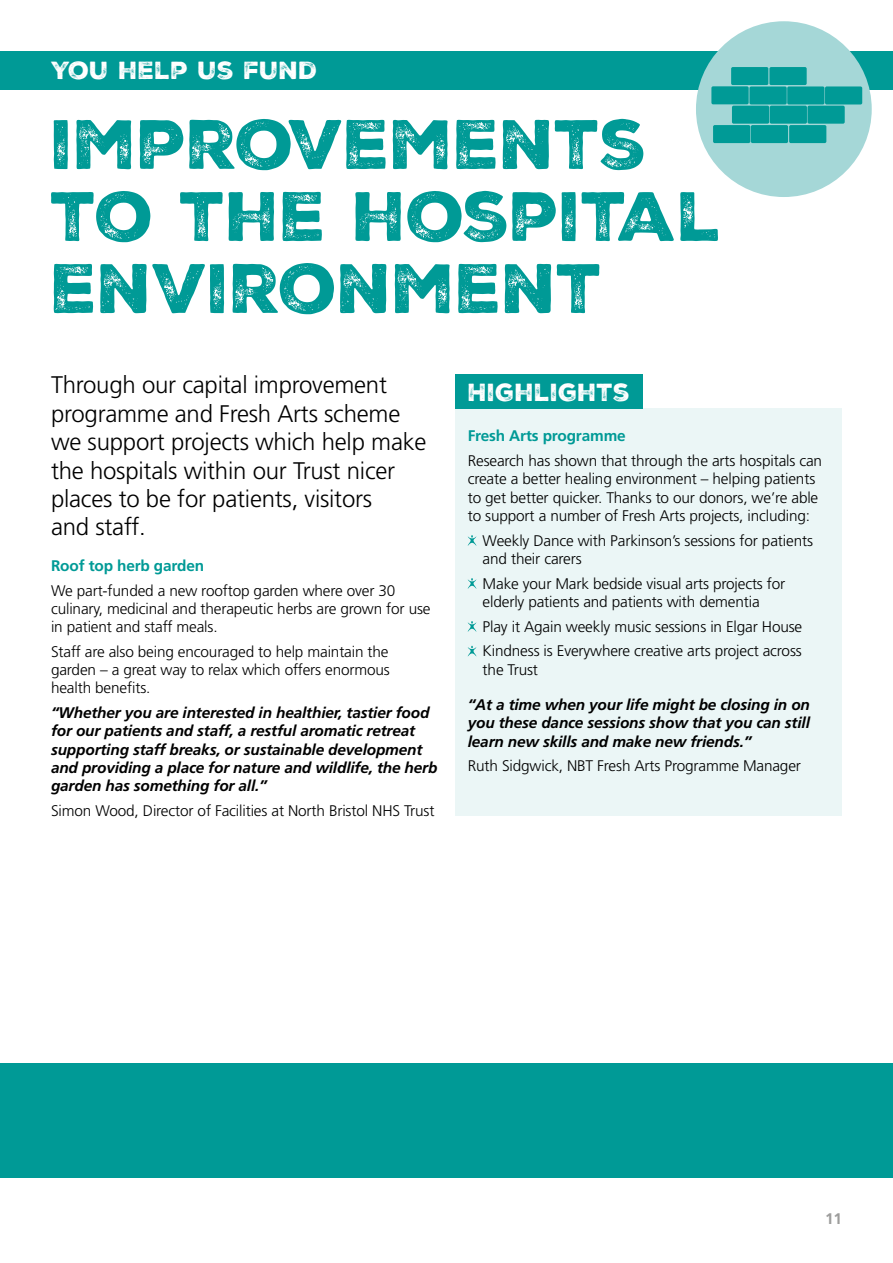
<style>
.page{position:relative;width:893px;height:1263px;background:#fff}
.page>*{position:absolute;margin:0;border:0;box-sizing:border-box;transform-origin:0 0}
.t1{font:67.5px/72px "Nexa Rust Sans Black 2";letter-spacing:-.01em;color:#009a96}
.t2{font:300 24px/28.5px "Frutiger";letter-spacing:-.01em;color:#000}
.t3{font:24px "Nexa Rust Sans Black 2";color:#fff}
.t4{font:300 15.3px/18.3px "Frutiger";letter-spacing:-.01em;color:#000}
.t5{font:italic 700 15.3px/18.3px "Frutiger";letter-spacing:-.01em;color:#000}
.t6{font:700 15.3px "Frutiger";letter-spacing:-.01em;color:#009a96}
.t7{font:700 15.3px "Frutiger";color:#9d9d9c}
</style>
<div class="page">
<div style="left:455px;top:408px;width:387px;height:408px;background:#ebf6f6"></div>
<div style="left:455px;top:374px;width:187px;height:34px;background:#009a96"></div>
<svg style="left:468px;top:535px;width:8px;height:11px"></svg>
<svg style="left:468px;top:578px;width:8px;height:11px"></svg>
<svg style="left:468px;top:621px;width:8px;height:11px"></svg>
<svg style="left:468px;top:646px;width:8px;height:10px"></svg>
<div style="left:0;top:1063px;width:893px;height:115px;background:#009a96"></div>
<div style="left:0;top:51px;width:893px;height:38px;background:#009a96"></div>
<div style="left:696px;top:21px;width:176px;height:176px;background:#a5d7d7;border-radius:50%"></div>
<div style="left:749px;top:86px;width:38px;height:18px;background:#009a96;border-radius:2px"></div>
<div style="left:787px;top:86px;width:37px;height:18px;background:#009a96;border-radius:2px"></div>
<div style="left:825px;top:86px;width:37px;height:18px;background:#009a96;border-radius:2px"></div>
<div style="left:732px;top:106px;width:37px;height:18px;background:#009a96;border-radius:2px"></div>
<div style="left:770px;top:106px;width:37px;height:18px;background:#009a96;border-radius:2px"></div>
<div style="left:807px;top:106px;width:38px;height:18px;background:#009a96;border-radius:2px"></div>
<div style="left:731px;top:67px;width:37px;height:18px;background:#009a96;border-radius:2px"></div>
<div style="left:769px;top:67px;width:38px;height:18px;background:#009a96;border-radius:2px"></div>
<div style="left:789px;top:125px;width:37px;height:18px;background:#009a96;border-radius:2px"></div>
<div style="left:751px;top:125px;width:37px;height:18px;background:#009a96;border-radius:2px"></div>
<div style="left:713px;top:125px;width:37px;height:18px;background:#009a96;border-radius:2px"></div>
<div style="left:711px;top:86px;width:38px;height:18px;background:#009a96;border-radius:2px"></div>
<h2 class="t3" style="left:51px;top:54px;width:268px">YOU HELP US FUND</h2>
<h1 class="t1" style="left:51px;top:109px;width:673px">IMPROVEMENTS<br>TO THE HOSPITAL<br>ENVIRONMENT</h1>
<h2 class="t2" style="left:51px;top:370px;width:377px">Through our capital improvement programme and Fresh Arts scheme we support projects which help make the hospitals within our Trust nicer places to be for patients, visitors<br>and staff.</h2>
<p class="t6" style="left:51px;top:556px;width:155px">Roof top herb garden</p>
<p class="t4" style="left:51px;top:581px;width:381px">We part-funded a new rooftop garden where over 30 culinary, medicinal and therapeutic herbs are grown for use in patient and staff meals.</p>
<p class="t4" style="left:51px;top:642px;width:340px;text-align:justify">Staff are also being encouraged to help maintain the garden – a great way to relax which offers enormous health benefits.</p>
<p class="t5" style="left:51px;top:703px;width:388px">“Whether you are interested in healthier, tastier food for our patients and staff, a restful aromatic retreat supporting staff breaks, or sustainable development and providing a place for nature and wildlife, the herb garden has something for all.”</p>
<p class="t4" style="left:51px;top:801px;width:385px">Simon Wood, Director of Facilities at North Bristol NHS Trust</p>
<h2 class="t3" style="left:468px;top:376px;width:164px">HIGHLIGHTS</h2>
<p class="t6" style="left:468px;top:427px;width:159px">Fresh Arts programme</p>
<p class="t4" style="left:468px;top:452px;width:356px">Research has shown that through the arts hospitals can create a better healing environment – helping patients to get better quicker. Thanks to our donors, we’re able to support a number of Fresh Arts projects, including:</p>
<p class="t4" style="left:483px;top:531px;width:332px">Weekly Dance with Parkinson’s sessions for patients and their carers</p>
<p class="t4" style="left:483px;top:574px;width:304px">Make your Mark bedside visual arts projects for elderly patients and patients with dementia</p>
<p class="t4" style="left:483px;top:614px;width:321px;line-height:24.8px">Play it Again weekly music sessions in Elgar House<br>Kindness is Everywhere creative arts project across</p>
<p class="t4" style="left:483px;top:660px;width:57px">the Trust</p>
<p class="t5" style="left:468px;top:695px;width:344px;text-align:justify">“At a time when your life might be closing in on you these dance sessions show that you can still learn new skills and make new friends.”</p>
<p class="t4" style="left:468px;top:757px;width:335px">Ruth Sidgwick, NBT Fresh Arts Programme Manager</p>
<p class="t7" style="left:825px;top:1209px;width:18px">11</p>
</div>
